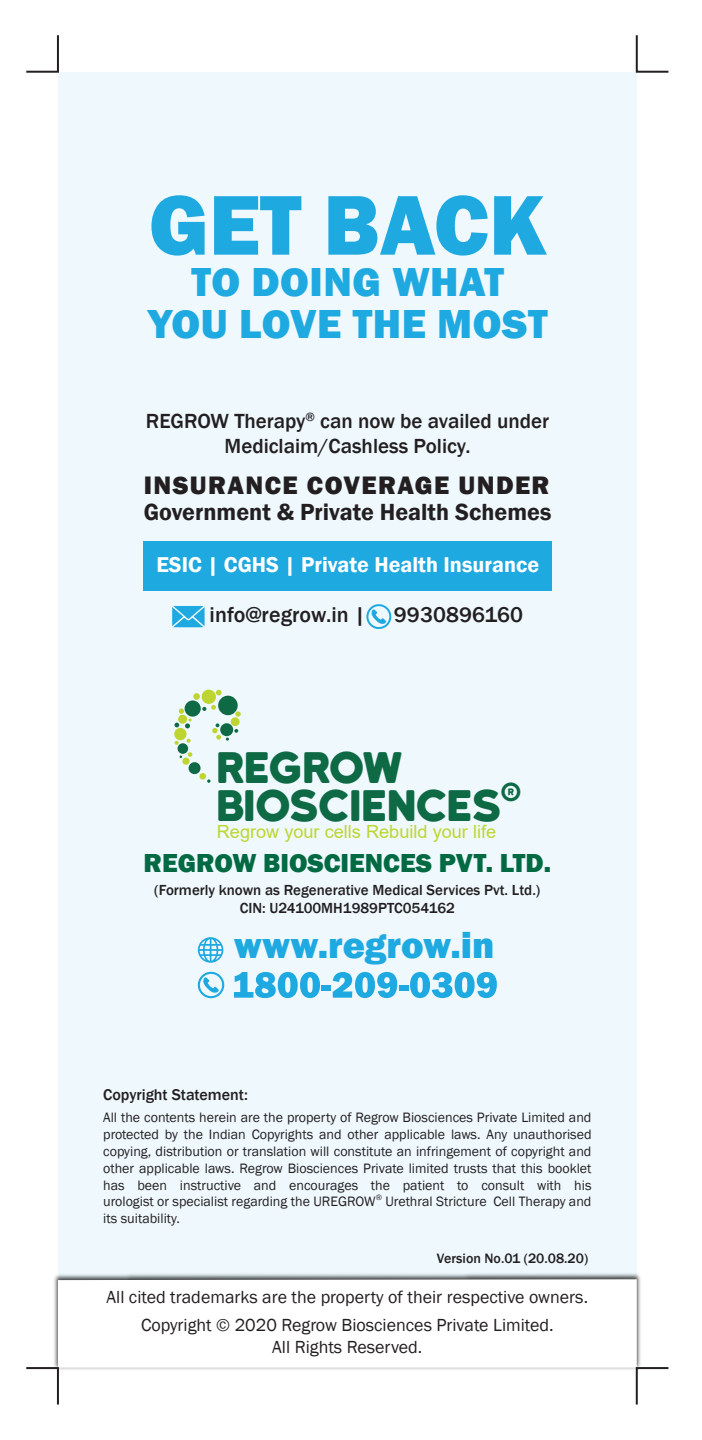
<style>
.page{position:relative;width:702px;height:1440px;background:#fff}
.page>*{position:absolute;margin:0;border:0;box-sizing:border-box;transform-origin:0 0}
.t1{font:800 87.8px "Franklin Gothic";color:#1fa9e1}
.t2{font:800 41.6px/41.6px "Franklin Gothic";letter-spacing:.01em;color:#1fa9e1;text-align:center}
.t3{font:41.6px/38px "Katahdin Round";letter-spacing:-.08em;color:#0d6a44}
.t4{font:800 38px "Franklin Gothic";color:#1fa9e1}
.t5{font:800 26.8px "Franklin Gothic";color:#026a43}
.t6{font:800 26px "Franklin Gothic";letter-spacing:.055em;color:#231f20}
.t7{font:24.4px "Katahdin Round";color:#0d6a44}
.t8{font:600 24px "Franklin Gothic";color:#231f20}
.t9{font:600 22px "Franklin Gothic";color:#fff}
.t10{font:500 22px "Franklin Gothic";letter-spacing:.005em;color:#231f20}
.t11{font:500 21px/25.2px "Franklin Gothic";color:#231f20;text-align:center}
.t12{font:18.2px "Arial";color:#bed630}
.t13{font:18px/28px "Franklin Gothic";color:#231f20;text-align:center}
.t14{font:500 16px "Franklin Gothic";color:#231f20}
.t15{font:500 15px/18px "Franklin Gothic";color:#231f20;text-align:center}
.t16{font:14px/16.8px "Franklin Gothic";color:#231f20;text-align:justify}
.t17{font:500 14px "Franklin Gothic";color:#231f20}
.t18{font:8.2px "Franklin Gothic";color:#231f20}
</style>
<div class="page">
<div style="left:58px;top:72px;width:579px;height:1296px;background:#eef8fd"></div>
<img style="left:54px;top:1273px;width:587px;height:97px">
<div style="left:58px;top:1279px;width:579px;height:89px;background:#fff"></div>
<svg style="left:26px;top:35px;width:33px;height:38px"></svg>
<svg style="left:635px;top:35px;width:34px;height:38px"></svg>
<svg style="left:26px;top:1366px;width:34px;height:39px"></svg>
<svg style="left:635px;top:1366px;width:34px;height:39px"></svg>
<div style="left:144px;top:541px;width:408px;height:49px;background:#1fa9e1"></div>
<svg style="left:366px;top:604px;width:25px;height:25px"></svg>
<svg style="left:172px;top:606px;width:33px;height:21px"></svg>
<div style="left:185px;top:700px;width:16px;height:17px;background:#0d6a44;border-radius:50%"></div>
<div style="left:178px;top:743px;width:10px;height:11px;background:#0d6a44;border-radius:50%"></div>
<div style="left:202px;top:690px;width:14px;height:14px;background:#bed530;border-radius:50%"></div>
<div style="left:174px;top:728px;width:13px;height:12px;background:#bed530;border-radius:50%"></div>
<div style="left:231px;top:717px;width:9px;height:9px;background:#bed530;border-radius:50%"></div>
<div style="left:182px;top:758px;width:8px;height:7px;background:#bed530;border-radius:50%"></div>
<svg style="left:187px;top:739px;width:4px;height:4px"></svg>
<svg style="left:188px;top:752px;width:4px;height:5px"></svg>
<svg style="left:175px;top:741px;width:4px;height:4px"></svg>
<div style="left:193px;top:693px;width:7px;height:7px;background:#bed530;border-radius:50%"></div>
<svg style="left:216px;top:690px;width:6px;height:5px"></svg>
<svg style="left:202px;top:705px;width:14px;height:6px"></svg>
<div style="left:189px;top:762px;width:12px;height:12px;background:#0d6a44;border-radius:50%"></div>
<div style="left:199px;top:773px;width:7px;height:7px;background:#bed530;border-radius:50%"></div>
<svg style="left:207px;top:779px;width:4px;height:4px"></svg>
<svg style="left:174px;top:709px;width:18px;height:19px"></svg>
<svg style="left:235px;top:711px;width:6px;height:6px"></svg>
<svg style="left:212px;top:723px;width:26px;height:18px"></svg>
<div style="left:218px;top:696px;width:20px;height:19px;background:#0d6a44;border-radius:50%"></div>
<svg style="left:198px;top:972px;width:26px;height:26px"></svg>
<svg style="left:234px;top:972px;width:86px;height:26px"></svg>
<div style="left:322px;top:985px;width:9px;height:6px;background:#1fa9e1"></div>
<svg style="left:333px;top:972px;width:64px;height:26px"></svg>
<div style="left:399px;top:985px;width:9px;height:6px;background:#1fa9e1"></div>
<svg style="left:410px;top:972px;width:87px;height:26px"></svg>
<svg style="left:198px;top:937px;width:25px;height:26px"></svg>
<h1 class="t1" style="left:149px;top:168px;width:399px">GET BACK</h1>
<h2 class="t2" style="left:148px;top:262px;width:402px">TO DOING WHAT<br>YOU LOVE THE MOST</h2>
<h3 class="t11" style="left:146px;top:408px;width:405px">REGROW Therapy<sup>®</sup> can now be availed under<br>Mediclaim/Cashless Policy.</h3>
<h3 class="t6" style="left:144px;top:468px;width:407px">INSURANCE COVERAGE UNDER</h3>
<h3 class="t8" style="left:144px;top:497px;width:409px">Government &amp; Private Health Schemes</h3>
<h3 class="t9" style="left:156px;top:551px;width:384px">ESIC | CGHS | Private Health Insurance</h3>
<h3 class="t10" style="left:210px;top:601px;width:158px">info@regrow.in |</h3>
<h3 class="t10" style="left:394px;top:601px;width:131px">9930896160</h3>
<h2 class="t3" style="left:217px;top:749px;width:288px">REGROW<br>BIOSCIENCES</h2>
<h3 class="t7" style="left:501px;top:777px;width:22px">®</h3>
<h3 class="t12" style="left:217px;top:819px;width:281px">Regrow your cells Rebuild your life</h3>
<h3 class="t5" style="left:144px;top:846px;width:409px">REGROW BIOSCIENCES PVT. LTD.</h3>
<p class="t15" style="left:154px;top:881px;width:388px">(Formerly known as Regenerative Medical Services Pvt. Ltd.)<br>CIN: U24100MH1989PTC054162</p>
<h3 class="t4" style="left:234px;top:921px;width:262px">www.regrow.in</h3>
<p class="t14" style="left:103px;top:1085px;width:146px">Copyright Statement:</p>
<p class="t16" style="left:103px;top:1110px;width:490px">All the contents herein are the property of Regrow Biosciences Private Limited and protected by the Indian Copyrights and other applicable laws. Any unauthorised copying, distribution or translation will constitute an infringement of copyright and other applicable laws. Regrow Biosciences Private limited trusts that this booklet has been instructive and encourages the patient to consult with his urologist or specialist regarding the UREGROW</p>
<p class="t18" style="left:376px;top:1192px;width:8px">®</p>
<p class="t16" style="left:385px;top:1194px;width:208px">Urethral Stricture Cell Therapy and</p>
<p class="t16" style="left:103px;top:1210px;width:78px">its suitability.</p>
<p class="t17" style="left:437px;top:1250px;width:153px">Version No.01 (20.08.20)</p>
<p class="t13" style="left:107px;top:1284px;width:483px">All cited trademarks are the property of their respective owners.<br>Copyright © 2020 Regrow Biosciences Private Limited.</p>
<p class="t13" style="left:272px;top:1333px;width:152px">All Rights Reserved.</p>
</div>
